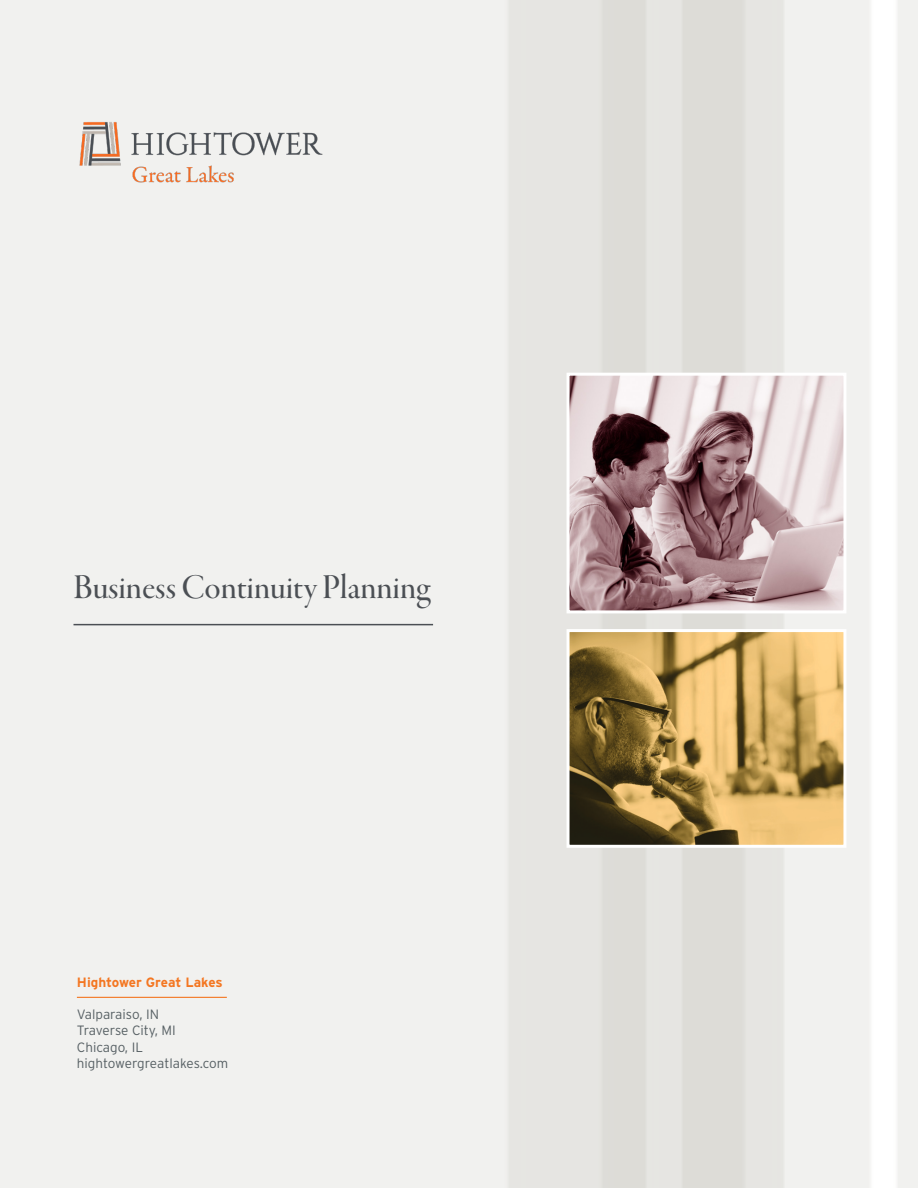
<style>
.page{position:relative;width:918px;height:1188px;background:#fff}
.page>*{position:absolute;margin:0;border:0;box-sizing:border-box;transform-origin:0 0}
.t1{font:36px "Garamond Premr Pro Med Disp";color:#4b4f54}
.Contact_Info{font:300 13.5px "Interstate";color:#565f63}
.Contact_Info-2{font:700 13.5px "Interstate";color:#f47722}
</style>
<div class="page">
<hr style="left:74px;top:624px;width:359px;height:1px;background:#4b4f54">
<hr style="left:77px;top:997px;width:150px;height:1px;background:#f47722">
<img style="left:70px;top:73px;width:279px;height:157px">
<img style="left:571px;top:633px;width:271px;height:211px">
<div style="left:567px;top:629px;width:279px;height:219px;border:3px solid #fff"></div>
<img style="left:571px;top:377px;width:271px;height:232px">
<div style="left:567px;top:373px;width:279px;height:240px;border:3px solid #fff"></div>
<p class="t1" style="left:74px;top:568px;width:358px">Business Continuity Planning</p>
<p class="Contact_Info-2" style="left:77px;top:974px;width:147px">Hightower Great Lakes</p>
<p class="Contact_Info" style="left:77px;top:1007px;width:84px">Valparaiso, IN</p>
<p class="Contact_Info" style="left:77px;top:1023px;width:101px">Traverse City, MI</p>
<p class="Contact_Info" style="left:77px;top:1039px;width:68px">Chicago, IL</p>
<p class="Contact_Info" style="left:77px;top:1055px;width:153px">hightowergreatlakes.com</p>
</div>
